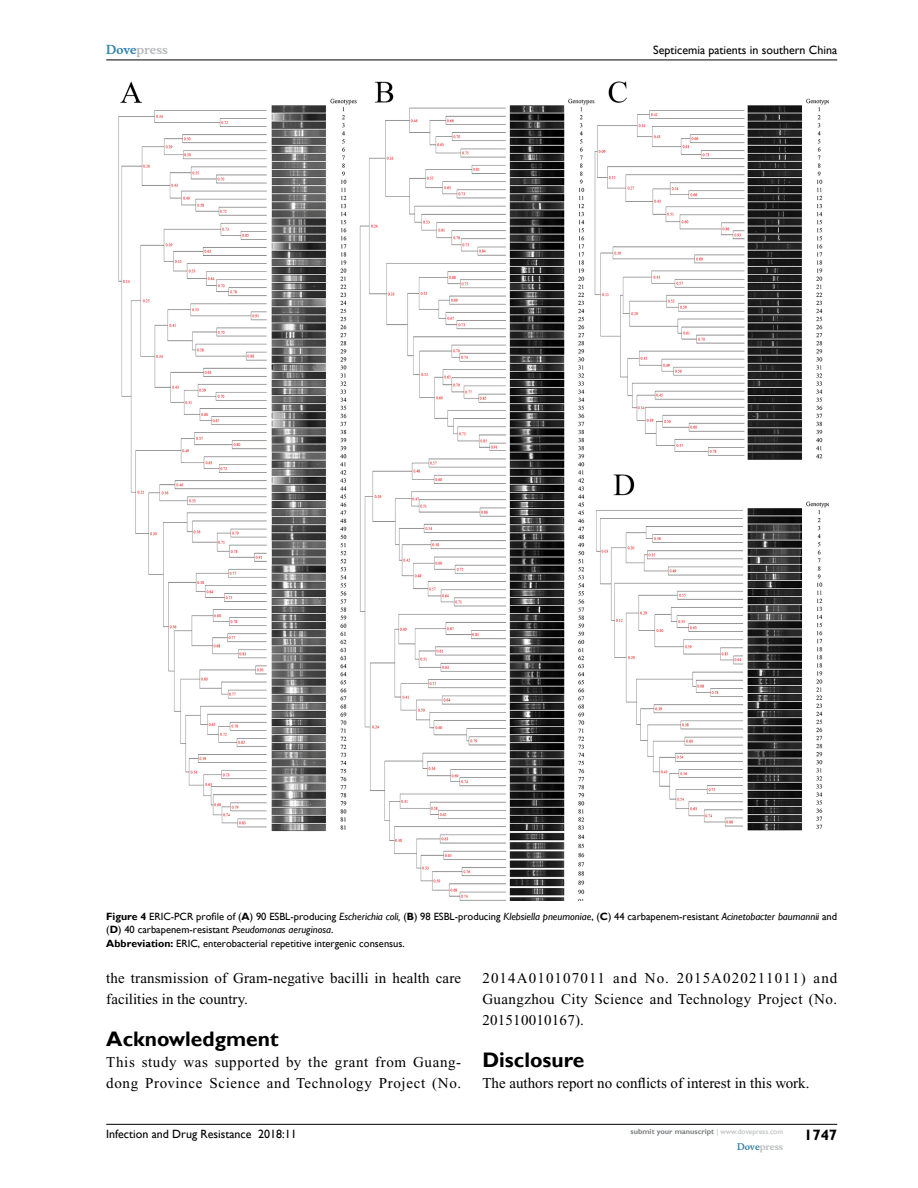
<style>
.page{position:relative;width:918px;height:1188px;background:#fff}
.page>*{position:absolute;margin:0;border:0;box-sizing:border-box;transform-origin:0 0}
.t1{font:700 21px "Gill Sans";color:#000}
.t2{font:15px/21px "Times New Roman";letter-spacing:.015em;color:#000}
.t3{font:15px/21px "Times New Roman";letter-spacing:.045em;color:#000}
.t4{font:700 15px "Gill Sans";color:#000}
.t5{font:12px "Gill Sans";color:#000}
.t6{font:700 12px "Musee";color:#b8babc}
.t7{font:10.5px/13.5px "Gill Sans";color:#000}
.t8{font:700 9px "Musee";color:#b8babc}
.t9{font:700 7.5px "Gill Sans";color:#808285}
.s1{color:#3785ad}
.s2{font-weight:700}
.s3{font-style:italic}
.s4{font-weight:400;color:#b8babc}
</style>
<div class="page">
<hr style="left:106px;top:1124px;width:731px;height:1px;background:#000">
<hr style="left:106px;top:60px;width:731px;height:1px;background:#000">
<img style="left:118px;top:81px;width:711px;height:820px">
<p class="t6" style="left:106px;top:43px;width:63px"><span class="s1">Dove</span>press</p>
<p class="t5" style="left:653px;top:43px;width:185px">Septicemia patients in southern China</p>
<p class="t7" style="left:106px;top:910px;width:732px"><span class="s2">Figure 4</span> ERIC-PCR profile of (<span class="s2">A</span>) 90 ES BL-producing <span class="s3">Escherichia coli,</span> (<span class="s2">B</span>) 98 ES BL-producing <span class="s3">Klebsiella pneumoniae</span>, (<span class="s2">C</span>) 44 carbapenem-resistant <span class="s3">Acinetobacter baumannii</span> and (<span class="s2">D</span>) 40 carbapenem-resistant <span class="s3">Pseudomonas aeruginosa</span>.<br><span class="s2">Abbreviation:</span> ERIC, enterobacterial repetitive intergenic consensus.</p>
<h2 class="t2" style="left:106px;top:967px;width:356px">the transmission of Gram-negative bacilli in health care facilities in the country.</h2>
<h1 class="t1" style="left:106px;top:1026px;width:174px">Acknowledgment</h1>
<h2 class="t3" style="left:106px;top:1051px;width:357px">This study was supported by the grant from Guang&shy;dong Province Science and Technology Project (No.</h2>
<h2 class="t2" style="left:482px;top:967px;width:357px;text-align:justify">2014A010107011 and No. 2015A020211011) and Guangzhou City Science and Technology Project (No.<br>201510010167).</h2>
<h1 class="t1" style="left:482px;top:1047px;width:103px">Disclosure</h1>
<h2 class="t2" style="left:482px;top:1072px;width:329px">The authors report no conflicts of interest in this work.</h2>
<p class="t5" style="left:106px;top:1127px;width:192px">Infection and Drug Resistance 2018:11</p>
<p class="t9" style="left:631px;top:1127px;width:154px">submit your manuscript <span class="s4">| www.dovepress.com</span></p>
<p class="t8" style="left:737px;top:1141px;width:48px"><span class="s1">Dove</span>press</p>
<h2 class="t4" style="left:804px;top:1126px;width:35px">1747</h2>
</div>
